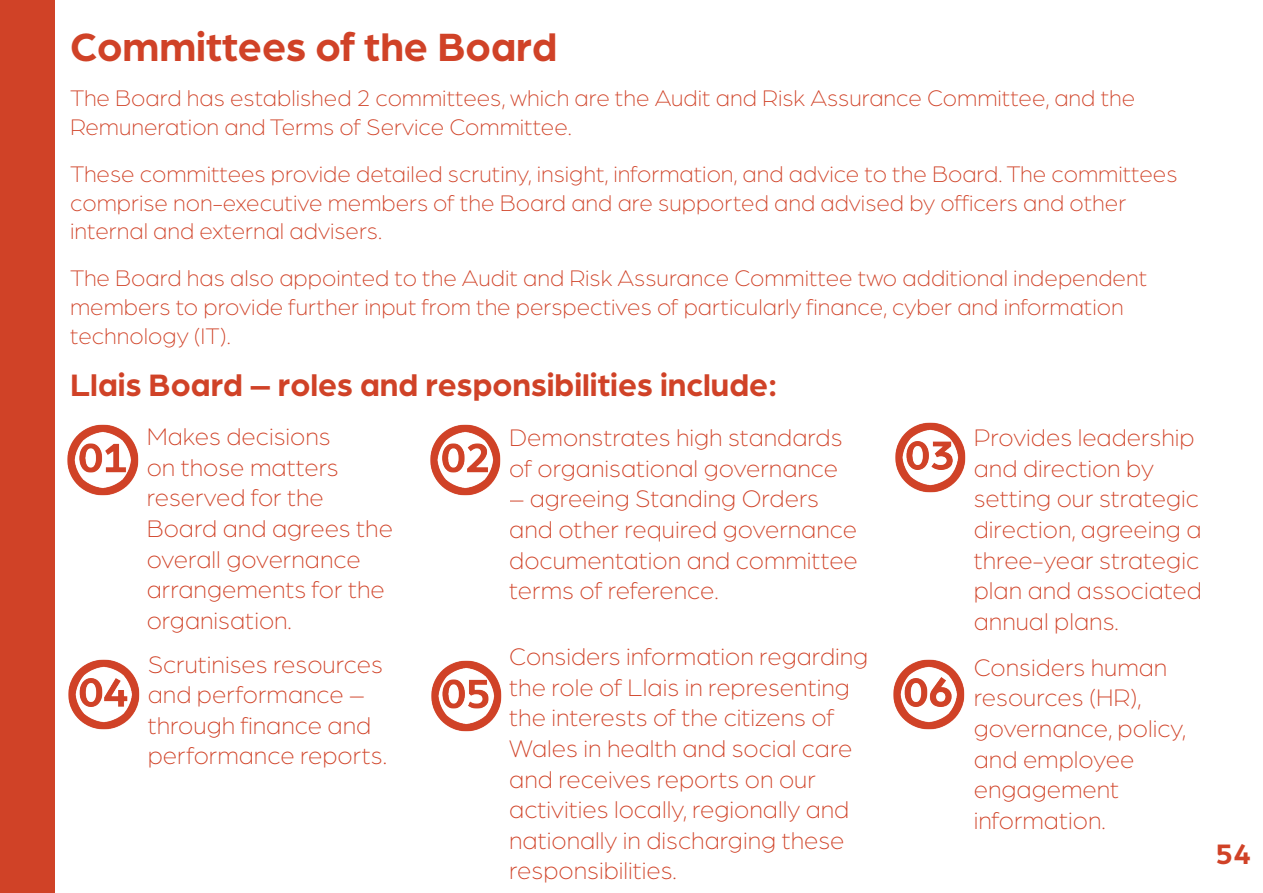
<style>
.page{position:relative;width:1263px;height:893px;background:#fff}
.page>*{position:absolute;margin:0;border:0;box-sizing:border-box;transform-origin:0 0}
.t1{font:700 42px "Arboria";color:#d04227}
.t2{font:700 33px "Arboria";color:#d04227}
.t3{font:700 30px "Arboria";color:#d04227}
.t4{font:300 25.5px/30.6px "Arboria";color:#d04227}
.t5{font:300 24px/28.8px "Arboria";color:#d04227}
</style>
<div class="page">
<img style="left:67px;top:424px;width:72px;height:72px">
<div style="left:0;top:0;width:54px;height:893px;background:#d04227"></div>
<img style="left:430px;top:424px;width:71px;height:72px">
<img style="left:895px;top:422px;width:71px;height:71px">
<img style="left:68px;top:659px;width:72px;height:71px">
<img style="left:893px;top:659px;width:72px;height:71px">
<img style="left:431px;top:660px;width:71px;height:72px">
<p class="t1" style="left:70px;top:18px;width:489px">Committees of the Board</p>
<p class="t5" style="left:70px;top:83px;width:1066px">The Board has established 2 committees, which are the Audit and Risk Assurance Committee, and the<br>Remuneration and Terms of Service Committee.</p>
<p class="t5" style="left:70px;top:159px;width:1109px">These committees provide detailed scrutiny, insight, information, and advice to the Board. The committees comprise non-executive members of the Board and are supported and advised by officers and other internal and external advisers.</p>
<p class="t5" style="left:70px;top:263px;width:1078px">The Board has also appointed to the Audit and Risk Assurance Committee two additional independent members to provide further input from the perspectives of particularly finance, cyber and information technology (IT).</p>
<p class="t2" style="left:70px;top:362px;width:709px">Llais Board – roles and responsibilities include:</p>
<p class="t4" style="left:147px;top:421px;width:248px">Makes decisions<br>on those matters reserved for the<br>Board and agrees the overall governance arrangements for the organisation.</p>
<p class="t4" style="left:509px;top:422px;width:335px">Demonstrates high standards of organisational governance</p>
<p class="t4" style="left:974px;top:422px;width:230px">Provides leadership and direction by setting our strategic direction, agreeing a three-year strategic plan and associated annual plans.</p>
<p class="t4" style="left:509px;top:483px;width:350px">– agreeing Standing Orders and other required governance documentation and committee terms of reference.</p>
<p class="t4" style="left:509px;top:641px;width:361px">Considers information regarding the role of Llais in representing the interests of the citizens of<br>Wales in health and social care and receives reports on our activities locally, regionally and nationally in discharging these responsibilities.</p>
<p class="t4" style="left:148px;top:648px;width:241px">Scrutinises resources and performance – through finance and performance reports.</p>
<p class="t4" style="left:974px;top:651px;width:214px">Considers human resources (HR), governance, policy, and employee engagement information.</p>
<p class="t3" style="left:1215px;top:833px;width:37px">54</p>
</div>
